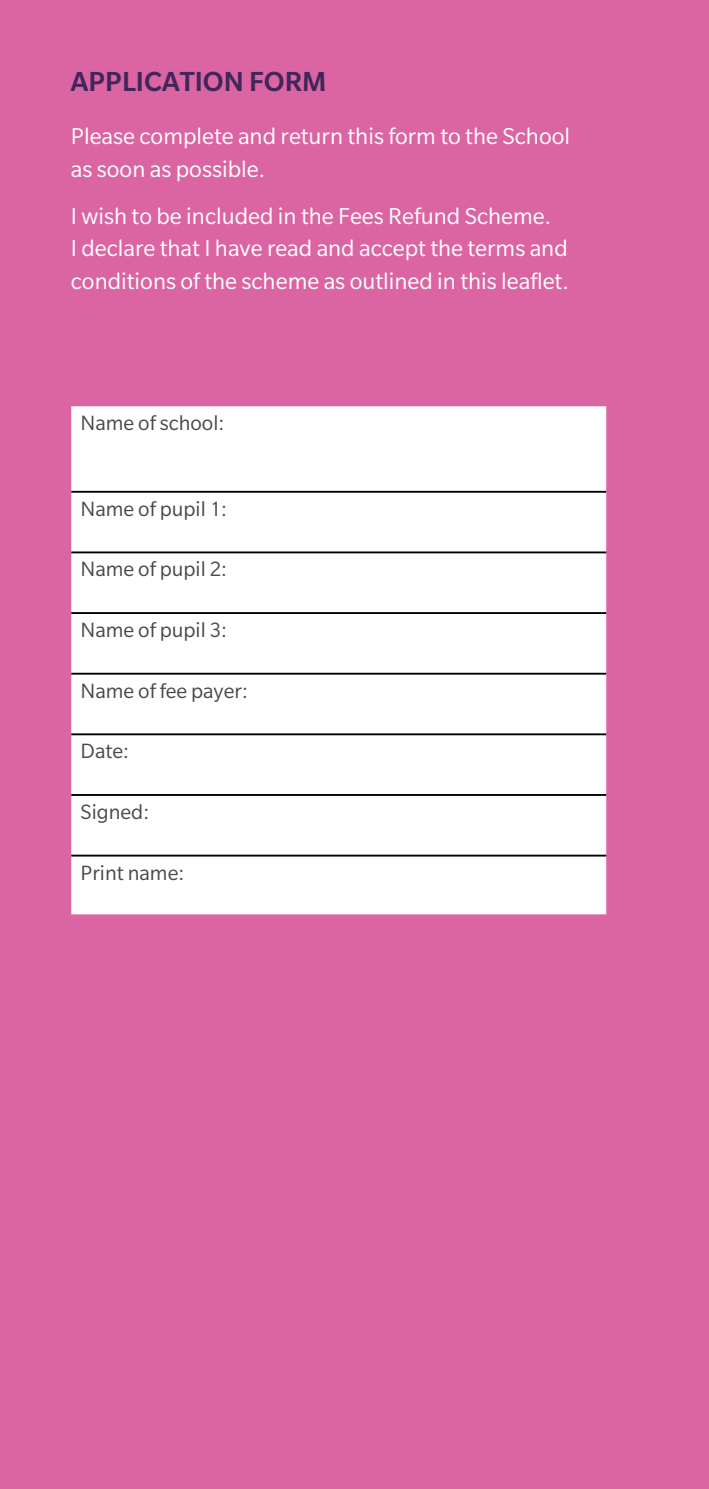
<style>
.page{position:relative;width:709px;height:1489px;background:#fff}
.page>*{position:absolute;margin:0;border:0;box-sizing:border-box;transform-origin:0 0}
.t1{font:500 30px "Slate Pro";color:#412659}
.t2{font:25px/32.5px "Slate Pro";color:#fff}
.t3{font:22.5px "Slate Pro";color:#4a4a49}
</style>
<div class="page">
<div style="left:0;top:0;width:709px;height:1488px;background:#db64a2"></div>
<div style="left:71px;top:406px;width:535px;height:508px;background:#fff"></div>
<hr style="left:71px;top:491px;width:535px;height:1px;background:#000">
<hr style="left:71px;top:551px;width:535px;height:2px;background:#000">
<hr style="left:71px;top:612px;width:535px;height:2px;background:#000">
<hr style="left:71px;top:672px;width:535px;height:2px;background:#000">
<hr style="left:71px;top:733px;width:535px;height:2px;background:#000">
<hr style="left:71px;top:794px;width:535px;height:1px;background:#000">
<hr style="left:71px;top:854px;width:535px;height:2px;background:#000">
<p class="t1" style="left:71px;top:65px;width:257px">APPLICATION FORM</p>
<p class="t2" style="left:71px;top:120px;width:500px">Please complete and return this form to the School as soon as possible.</p>
<p class="t2" style="left:71px;top:199px;width:499px">I wish to be included in the Fees Refund Scheme.<br>I declare that I have read and accept the terms and conditions of the scheme as outlined in this leaflet.</p>
<p class="t3" style="left:80px;top:411px;width:145px">Name of school:</p>
<p class="t3" style="left:80px;top:497px;width:148px">Name of pupil 1:</p>
<p class="t3" style="left:80px;top:557px;width:148px">Name of pupil 2:</p>
<p class="t3" style="left:80px;top:618px;width:148px">Name of pupil 3:</p>
<p class="t3" style="left:80px;top:679px;width:169px">Name of fee payer:</p>
<p class="t3" style="left:80px;top:739px;width:50px">Date:</p>
<p class="t3" style="left:80px;top:800px;width:70px">Signed:</p>
<p class="t3" style="left:80px;top:860px;width:105px">Print name:</p>
</div>
